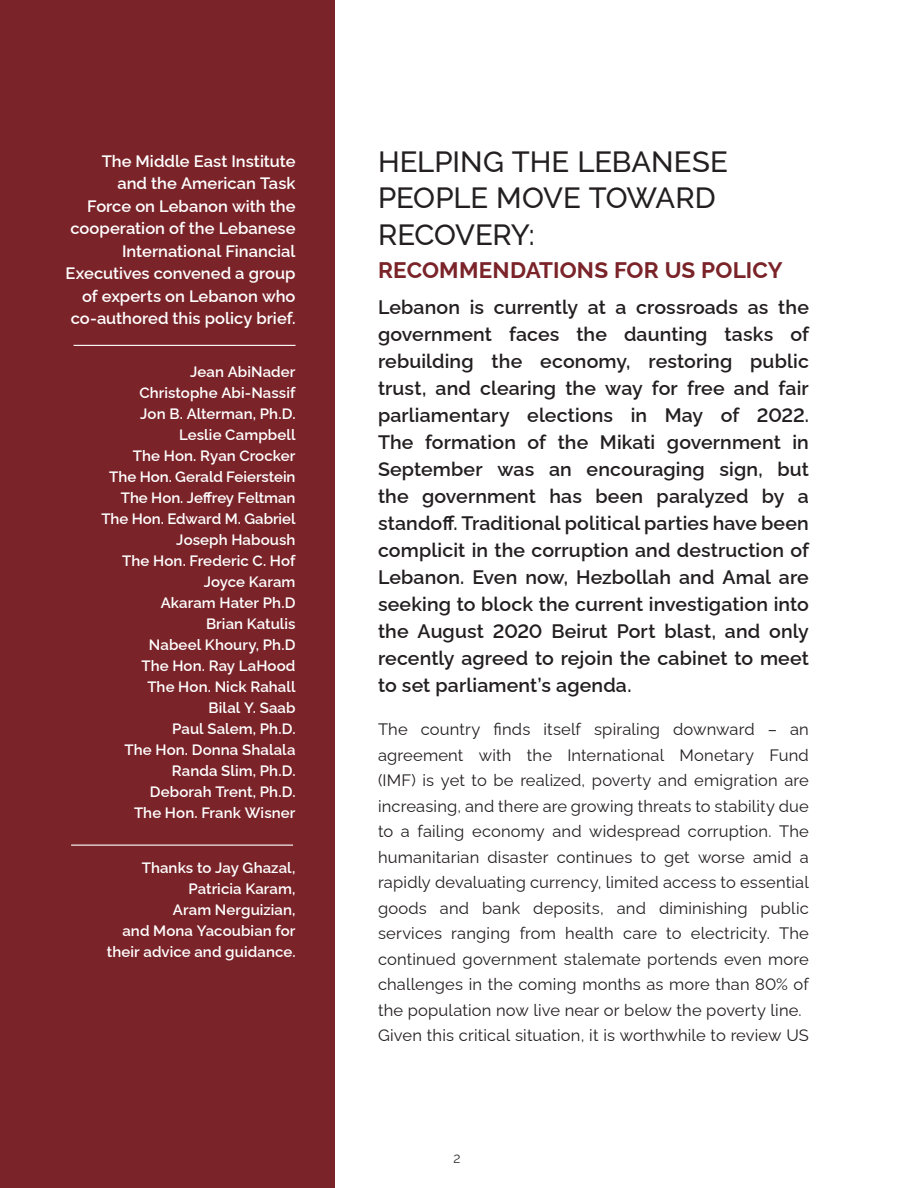
<style>
.page{position:relative;width:918px;height:1188px;background:#fff}
.page>*{position:absolute;margin:0;border:0;box-sizing:border-box;transform-origin:0 0}
.t1{font:500 29.25px/36.6px "Raleway";color:#231f20}
.t2{font:700 22.5px "Raleway";letter-spacing:.01em;color:#7a2329}
.t3{font:600 19.5px/27px "Raleway";letter-spacing:.01em;color:#231f20;text-align:justify}
.t4{font:16.5px/25.5px "Raleway";letter-spacing:.01em;color:#231f20;text-align:justify}
.t5{font:600 16.5px/22.5px "Raleway";color:#fff;text-align:right}
.t6{font:600 15px/21px "Raleway";letter-spacing:.005em;color:#fff;text-align:right}
.t7{font:12px "Raleway";color:#231f20}
</style>
<div class="page">
<div style="left:0;top:0;width:335px;height:1188px;background:#7a2329"></div>
<hr style="left:74px;top:345px;width:222px;height:1px;background:#fff">
<hr style="left:71px;top:845px;width:222px;height:1px;background:#fff">
<p class="t5" style="left:66px;top:148px;width:231px">The Middle East Institute<br>and the American Task<br>Force on Lebanon with the cooperation of the Lebanese<br>International Financial<br>Executives convened a group of experts on Lebanon who co-authored this policy brief.</p>
<p class="t6" style="left:190px;top:359px;width:107px">Jean AbiNader</p>
<p class="t6" style="left:140px;top:380px;width:157px">Christophe Abi-Nassif</p>
<p class="t6" style="left:140px;top:401px;width:157px">Jon B. Alterman, Ph.D.</p>
<p class="t6" style="left:179px;top:422px;width:118px">Leslie Campbell</p>
<p class="t6" style="left:133px;top:443px;width:164px">The Hon. Ryan Crocker</p>
<p class="t6" style="left:109px;top:464px;width:188px">The Hon. Gerald Feierstein</p>
<p class="t6" style="left:121px;top:485px;width:176px">The Hon. Jeffrey Feltman</p>
<p class="t6" style="left:101px;top:506px;width:196px">The Hon. Edward M. Gabriel</p>
<p class="t6" style="left:176px;top:527px;width:121px">Joseph Haboush</p>
<p class="t6" style="left:122px;top:548px;width:175px">The Hon. Frederic C. Hof</p>
<p class="t6" style="left:204px;top:569px;width:93px">Joyce Karam</p>
<p class="t6" style="left:161px;top:590px;width:136px">Akaram Hater Ph.D</p>
<p class="t6" style="left:206px;top:611px;width:91px">Brian Katulis</p>
<p class="t6" style="left:149px;top:632px;width:148px">Nabeel Khoury, Ph.D</p>
<p class="t6" style="left:141px;top:653px;width:156px">The Hon. Ray LaHood</p>
<p class="t6" style="left:147px;top:674px;width:150px">The Hon. Nick Rahall</p>
<p class="t6" style="left:209px;top:695px;width:88px">Bilal Y. Saab</p>
<p class="t6" style="left:172px;top:716px;width:125px">Paul Salem, Ph.D.</p>
<p class="t6" style="left:124px;top:737px;width:173px">The Hon. Donna Shalala</p>
<p class="t6" style="left:172px;top:758px;width:125px">Randa Slim, Ph.D.</p>
<p class="t6" style="left:150px;top:779px;width:147px">Deborah Trent, Ph.D.</p>
<p class="t6" style="left:134px;top:800px;width:163px">The Hon. Frank Wisner</p>
<p class="t6" style="left:107px;top:856px;width:190px">Thanks to Jay Ghazal,<br>Patricia Karam,<br>Aram Nerguizian,<br>and Mona Yacoubian for their advice and guidance.</p>
<p class="t1" style="left:378px;top:140px;width:351px">HELPING THE LEBANESE<br>PEOPLE MOVE TOWARD<br>RECOVERY:</p>
<p class="t2" style="left:378px;top:252px;width:406px">RECOMMENDATIONS FOR US POLICY</p>
<p class="t3" style="left:378px;top:291px;width:433px">Lebanon is currently at a crossroads as the government faces the daunting tasks of rebuilding the economy, restoring public trust, and clearing the way for free and fair parliamentary elections in May of 2022.<br>The formation of the Mikati government in September was an encouraging sign, but the government has been paralyzed by a standoff. Traditional political parties have been complicit in the corruption and destruction of Lebanon. Even now, Hezbollah and Amal are seeking to block the current investigation into the August 2020 Beirut Port blast, and only recently agreed to rejoin the cabinet to meet to set parliament’s agenda.</p>
<p class="t4" style="left:378px;top:715px;width:432px">The country finds itself spiraling downward – an agreement with the International Monetary Fund (IMF) is yet to be realized, poverty and emigration are increasing, and there are growing threats to stability due to a failing economy and widespread corruption. The humanitarian disaster continues to get worse amid a rapidly devaluating currency, limited access to essential goods and bank deposits, and diminishing public services ranging from health care to electricity. The continued government stalemate portends even more challenges in the coming months as more than 80% of the population now live near or below the poverty line.</p>
<p class="t4" style="left:378px;top:1021px;width:432px">Given this critical situation, it is worthwhile to review US</p>
<p class="t7" style="left:453px;top:1149px;width:8px">2</p>
</div>
